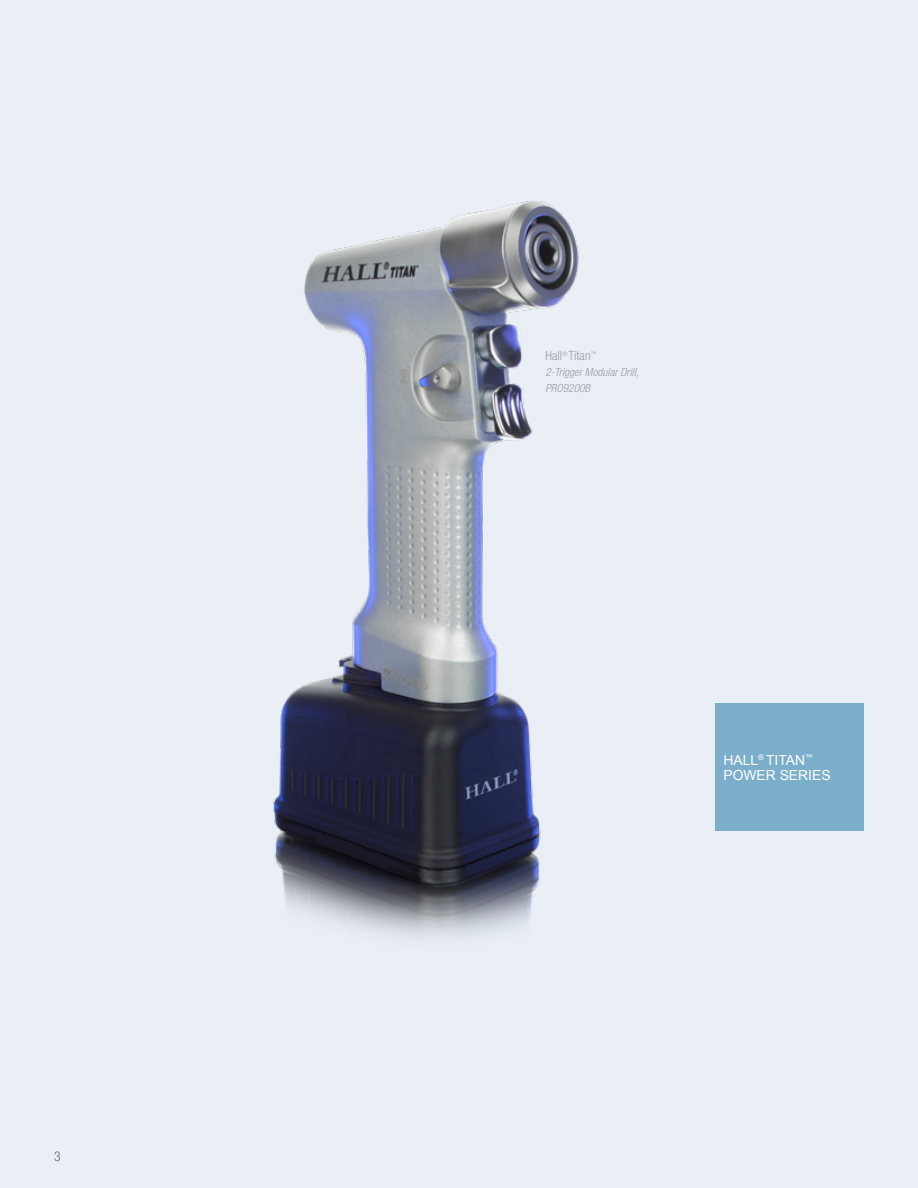
<style>
.page{position:relative;width:918px;height:1188px;background:#e9eff5}
.page>*{position:absolute;margin:0;border:0;box-sizing:border-box;transform-origin:0 0}
.t1{font:13.8px/14.7px "Arial";color:#fff}
.t2{font:300 condensed 13.5px "Helvetica Neue LT Std";color:#676c71}
.t3{font:300 condensed 12.75px "Helvetica Neue LT Std";letter-spacing:.005em;color:#979da1}
.t4{font:italic 300 condensed 11.25px/15.8px "Helvetica Neue LT Std";letter-spacing:.005em;color:#979da1}
</style>
<div class="page">
<div style="left:716px;top:704px;width:148px;height:127px;background:#7aaecb"></div>
<img style="left:273px;top:201px;width:306px;height:736px">
<p class="t2" style="left:54px;top:1148px;width:8px">3</p>
<p class="t3" style="left:545px;top:348px;width:53px">Hall<sup>®</sup> Titan<sup>™</sup></p>
<p class="t4" style="left:545px;top:364px;width:95px">2-Trigger Modular Drill,<br>PRO9200B</p>
<p class="t1" style="left:723px;top:753px;width:109px">HALL<sup>®</sup> TITAN<sup>™<br></sup>POWER SERIES</p>
</div>
